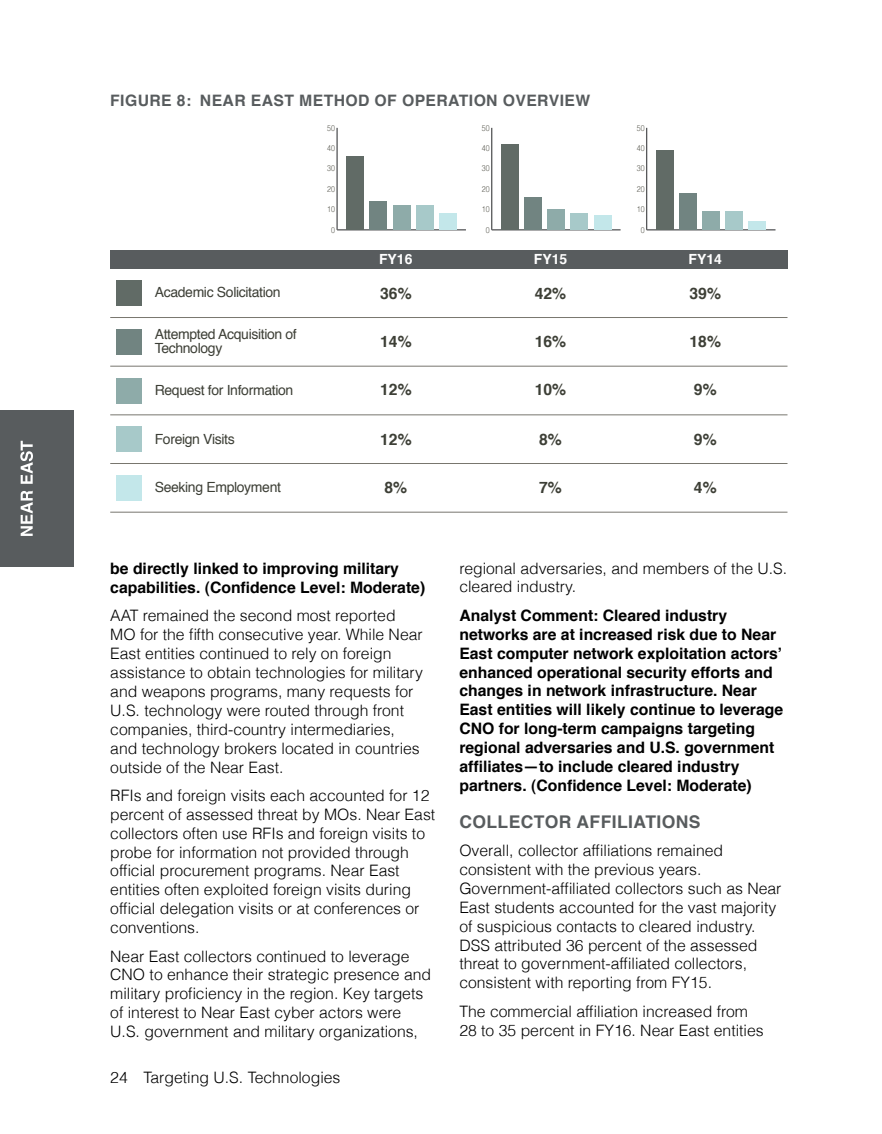
<style>
.page{position:relative;width:882px;height:1134px;background:#fff}
.page>*{position:absolute;margin:0;border:0;box-sizing:border-box;transform-origin:0 0}
.t1{font:700 17.5px "Helvetica";letter-spacing:.025em;color:#585c5e}
.t2{font:300 15.75px/18.9px "Helvetica";color:#000}
.t3{font:700 15.75px/18.9px "Helvetica";color:#000}
.t4{font:700 15.75px "Helvetica";letter-spacing:.025em;color:#585c5e}
.t5{font:700 15.75px "Helvetica";color:#3d3f36}
.t6{font:14px/14px "Helvetica";letter-spacing:-.025em;color:#3d3f36}
.t7{font:700 14px "Helvetica";color:#fff}
.t8{font:300 8.4px "Helvetica";color:#58584f;scale:.85 1}
</style>
<div class="page">
<div style="left:0;top:410px;width:74px;height:157px;background:#585c5e"></div>
<svg style="left:20px;top:441px;width:13px;height:95px"></svg>
<div style="left:110px;top:250px;width:678px;height:18px;background:#585c5e"></div>
<hr style="left:110px;top:317px;width:678px;height:1px;background:#78766e">
<hr style="left:110px;top:366px;width:678px;height:1px;background:#78766e">
<hr style="left:110px;top:415px;width:678px;height:1px;background:#78766e">
<hr style="left:110px;top:463px;width:678px;height:1px;background:#78766e">
<hr style="left:110px;top:512px;width:678px;height:1px;background:#78766e">
<hr style="left:337px;top:229px;width:129px;height:2px;background:#58595b">
<hr style="left:336px;top:128px;width:2px;height:102px;background:#58595b">
<div style="left:439px;top:214px;width:18px;height:16px;background:#c3e7ea"></div>
<div style="left:416px;top:205px;width:17px;height:25px;background:#a7c9c9"></div>
<div style="left:393px;top:205px;width:17px;height:25px;background:#8eaba9"></div>
<div style="left:370px;top:201px;width:17px;height:29px;background:#718481"></div>
<div style="left:346px;top:156px;width:18px;height:74px;background:#616b66"></div>
<hr style="left:492px;top:229px;width:129px;height:2px;background:#58595b">
<hr style="left:491px;top:128px;width:1px;height:102px;background:#58595b">
<div style="left:594px;top:216px;width:17px;height:14px;background:#c3e7ea"></div>
<div style="left:571px;top:214px;width:17px;height:16px;background:#a7c9c9"></div>
<div style="left:547px;top:209px;width:18px;height:21px;background:#8eaba9"></div>
<div style="left:524px;top:197px;width:18px;height:33px;background:#718481"></div>
<div style="left:501px;top:144px;width:17px;height:86px;background:#616b66"></div>
<hr style="left:647px;top:229px;width:129px;height:2px;background:#58595b">
<hr style="left:646px;top:128px;width:1px;height:102px;background:#58595b">
<div style="left:749px;top:222px;width:17px;height:8px;background:#c3e7ea"></div>
<div style="left:726px;top:211px;width:17px;height:19px;background:#a7c9c9"></div>
<div style="left:702px;top:211px;width:18px;height:19px;background:#8eaba9"></div>
<div style="left:679px;top:193px;width:18px;height:37px;background:#718481"></div>
<div style="left:656px;top:150px;width:17px;height:80px;background:#616b66"></div>
<div style="left:116px;top:280px;width:26px;height:26px;background:#616b66"></div>
<div style="left:116px;top:329px;width:26px;height:25px;background:#718481"></div>
<div style="left:116px;top:378px;width:26px;height:25px;background:#8eaba9"></div>
<div style="left:116px;top:427px;width:26px;height:25px;background:#a7c9c9"></div>
<div style="left:116px;top:475px;width:26px;height:25px;background:#c3e7ea"></div>
<p class="t4" style="left:110px;top:88px;width:481px">Figure 8: Near East Method of Operation Overview</p>
<p class="t8" style="left:327px;top:122px;width:11px">50</p>
<p class="t8" style="left:482px;top:122px;width:11px">50</p>
<p class="t8" style="left:637px;top:122px;width:11px">50</p>
<p class="t8" style="left:327px;top:143px;width:11px">40</p>
<p class="t8" style="left:482px;top:143px;width:11px">40</p>
<p class="t8" style="left:637px;top:143px;width:11px">40</p>
<p class="t8" style="left:327px;top:163px;width:11px">30</p>
<p class="t8" style="left:482px;top:163px;width:11px">30</p>
<p class="t8" style="left:637px;top:163px;width:11px">30</p>
<p class="t8" style="left:327px;top:183px;width:11px">20</p>
<p class="t8" style="left:482px;top:183px;width:11px">20</p>
<p class="t8" style="left:637px;top:183px;width:11px">20</p>
<p class="t8" style="left:327px;top:204px;width:11px">10</p>
<p class="t8" style="left:482px;top:204px;width:11px">10</p>
<p class="t8" style="left:637px;top:204px;width:11px">10</p>
<p class="t8" style="left:331px;top:224px;width:6px">0</p>
<p class="t8" style="left:486px;top:224px;width:6px">0</p>
<p class="t8" style="left:641px;top:224px;width:6px">0</p>
<p class="t6" style="left:155px;top:286px;width:128px">Academic Solicitation</p>
<p class="t6" style="left:155px;top:328px;width:144px">Attempted Acquisition of<br>Technology</p>
<p class="t6" style="left:155px;top:383px;width:140px">Request for Information</p>
<p class="t6" style="left:155px;top:432px;width:81px">Foreign Visits</p>
<p class="t6" style="left:155px;top:481px;width:128px">Seeking Employment</p>
<p class="t7" style="left:379px;top:248px;width:35px">FY16</p>
<p class="t7" style="left:534px;top:248px;width:35px">FY15</p>
<p class="t7" style="left:689px;top:248px;width:35px">FY14</p>
<p class="t5" style="left:380px;top:280px;width:33px">36%</p>
<p class="t5" style="left:535px;top:280px;width:33px">42%</p>
<p class="t5" style="left:690px;top:280px;width:33px">39%</p>
<p class="t5" style="left:380px;top:329px;width:33px">14%</p>
<p class="t5" style="left:535px;top:329px;width:33px">16%</p>
<p class="t5" style="left:690px;top:329px;width:33px">18%</p>
<p class="t5" style="left:380px;top:377px;width:33px">12%</p>
<p class="t5" style="left:380px;top:427px;width:33px">12%</p>
<p class="t5" style="left:385px;top:475px;width:24px">8%</p>
<p class="t5" style="left:535px;top:377px;width:33px">10%</p>
<p class="t5" style="left:539px;top:427px;width:24px">8%</p>
<p class="t5" style="left:539px;top:475px;width:24px">7%</p>
<p class="t5" style="left:694px;top:377px;width:24px">9%</p>
<p class="t5" style="left:694px;top:427px;width:24px">9%</p>
<p class="t5" style="left:694px;top:475px;width:24px">4%</p>
<p class="t3" style="left:110px;top:559px;width:317px">be directly linked to improving military capabilities. (Confidence Level: Moderate)</p>
<p class="t2" style="left:110px;top:606px;width:314px">AAT remained the second most reported MO for the fifth consecutive year. While Near East entities continued to rely on foreign assistance to obtain technologies for military and weapons programs, many requests for U.S. technology were routed through front companies, third-country intermediaries, and technology brokers located in countries outside of the Near East.</p>
<p class="t2" style="left:110px;top:786px;width:327px">RFIs and foreign visits each accounted for 12 percent of assessed threat by MOs. Near East collectors often use RFIs and foreign visits to probe for information not provided through official procurement programs. Near East entities often exploited foreign visits during official delegation visits or at conferences or conventions.</p>
<p class="t2" style="left:110px;top:946px;width:322px">Near East collectors continued to leverage CNO to enhance their strategic presence and military proficiency in the region. Key targets of interest to Near East cyber actors were U.S. government and military organizations,</p>
<p class="t2" style="left:110px;top:1068px;width:232px">24 Targeting U.S. Technologies</p>
<p class="t2" style="left:459px;top:558px;width:329px">regional adversaries, and members of the U.S. cleared industry.</p>
<p class="t3" style="left:459px;top:606px;width:325px">Analyst Comment: Cleared industry networks are at increased risk due to Near East computer network exploitation actors’ enhanced operational security efforts and changes in network infrastructure. Near East entities will likely continue to leverage CNO</p>
<p class="t3" style="left:459px;top:719px;width:317px;text-indent:39px">for long-term campaigns targeting regional adversaries and U.S. government affiliates—to include cleared industry partners. (Confidence Level: Moderate)</p>
<p class="t1" style="left:459px;top:807px;width:241px">Collector Affiliations</p>
<p class="t2" style="left:459px;top:841px;width:324px">Overall, collector affiliations remained consistent with the previous years.<br>Government-affiliated collectors such as Near East students accounted for the vast majority of suspicious contacts to cleared industry.<br>DSS attributed 36 percent of the assessed threat to government-affiliated collectors, consistent with reporting from FY15.</p>
<p class="t2" style="left:459px;top:1001px;width:306px">The commercial affiliation increased from<br>28 to 35 percent in FY16. Near East entities</p>
</div>
